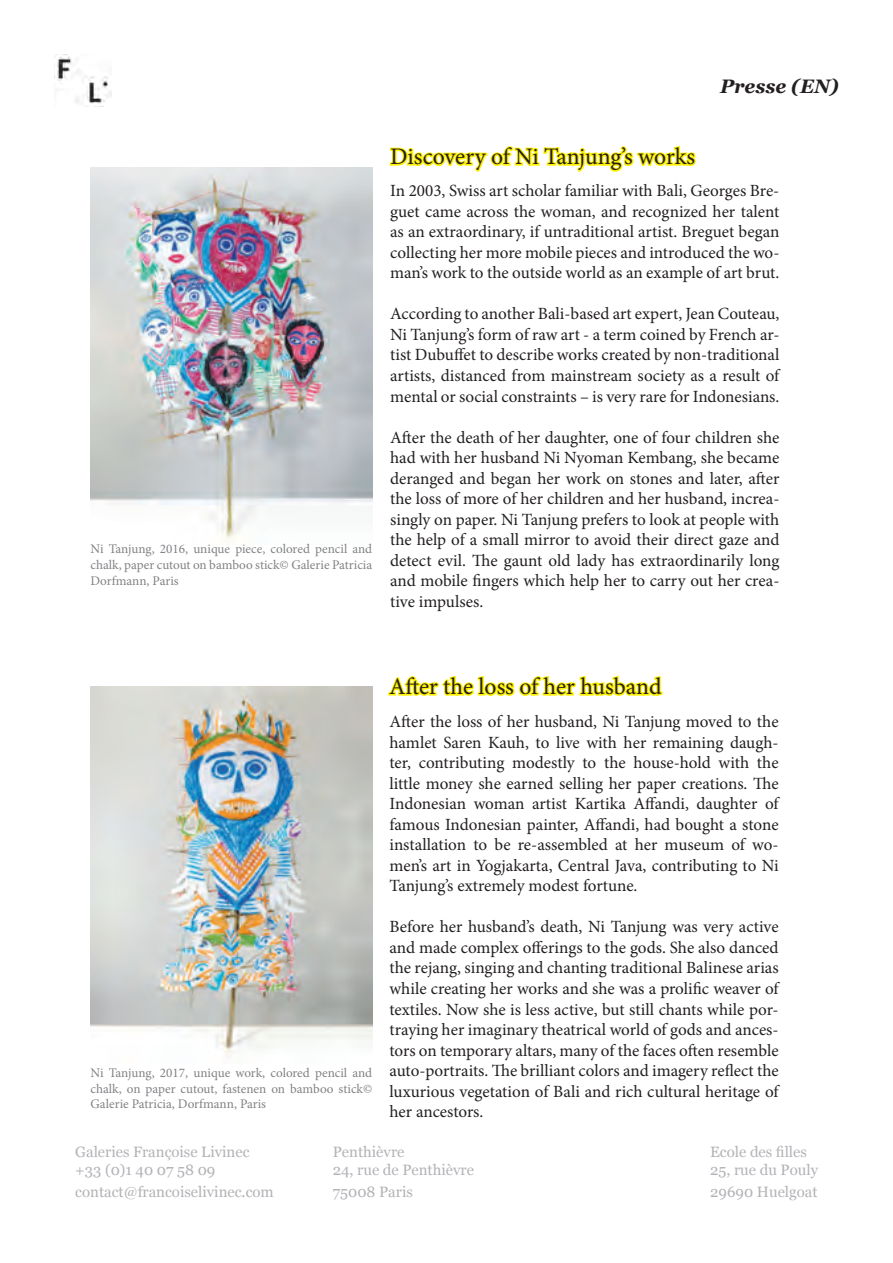
<style>
.page{position:relative;width:893px;height:1263px;background:#fff}
.page>*{position:absolute;margin:0;border:0;box-sizing:border-box;transform-origin:0 0}
.t1{font:23.7px "Minion Pro";letter-spacing:-.005em;color:#231f20}
.t2{font:italic 700 19.5px "Georgia";color:#231f20}
.t3{font:17.1px/20.5px "Minion Pro";letter-spacing:-.005em;color:#231f20;text-align:justify}
.t4{font:15px/18px "Georgia";color:#b2b3b7}
.t5{font:13.2px/15.8px "Minion Pro";color:#808285;text-align:justify}
</style>
<div class="page">
<img style="left:54px;top:54px;width:58px;height:50px">
<svg style="left:389px;top:145px;width:307px;height:27px"></svg>
<img style="left:91px;top:168px;width:281px;height:376px">
<img style="left:91px;top:687px;width:281px;height:370px">
<svg style="left:388px;top:675px;width:275px;height:22px"></svg>
<p class="t2" style="left:720px;top:73px;width:120px">Presse (EN)</p>
<p class="t5" style="left:91px;top:541px;width:283px">Ni Tanjung, 2016, unique piece, colored pencil and chalk, paper cutout on bamboo stick© Galerie Patricia Dorfmann, Paris</p>
<h1 class="t1" style="left:390px;top:141px;width:306px">Discovery of Ni Tanjung’s works</h1>
<p class="t3" style="left:390px;top:180px;width:391px">In 2003, Swiss art scholar familiar with Bali, Georges Bre&shy;guet came across the woman, and recognized her talent as an extraordinary, if untraditional artist. Breguet began collecting her more mobile pieces and introduced the wo&shy;man’s work to the outside world as an example of art brut.</p>
<p class="t3" style="left:390px;top:304px;width:391px">According to another Bali-based art expert, Jean Couteau, Ni Tanjung’s form of raw art - a term coined by French ar&shy;tist Dubuffet to describe works created by non-traditional artists, distanced from mainstream society as a result of mental or social constraints – is very rare for Indonesians.</p>
<p class="t3" style="left:390px;top:427px;width:391px">After the death of her daughter, one of four children she had with her husband Ni Nyoman Kembang, she became deranged and began her work on stones and later, after the loss of more of her children and her husband, increa&shy;singly on paper. Ni Tanjung prefers to look at people with the help of a small mirror to avoid their direct gaze and detect evil. The gaunt old lady has extraordinarily long and mobile fingers which help her to carry out her crea&shy;tive impulses.</p>
<p class="t5" style="left:91px;top:1065px;width:283px">Ni Tanjung, 2017, unique work, colored pencil and chalk, on paper cutout, fastenen on bamboo stick© Galerie Patricia, Dorfmann, Paris</p>
<h1 class="t1" style="left:389px;top:671px;width:274px">After the loss of her husband</h1>
<p class="t3" style="left:389px;top:711px;width:391px">After the loss of her husband, Ni Tanjung moved to the hamlet Saren Kauh, to live with her remaining daugh&shy;ter, contributing modestly to the house-hold with the little money she earned selling her paper creations. The Indonesian woman artist Kartika Affandi, daughter of famous Indonesian painter, Affandi, had bought a stone installation to be re-assembled at her museum of wo&shy;men’s art in Yogjakarta, Central Java, contributing to Ni Tanjung’s extremely modest fortune.</p>
<p class="t3" style="left:389px;top:917px;width:391px">Before her husband’s death, Ni Tanjung was very active and made complex offerings to the gods. She also danced the rejang, singing and chanting traditional Balinese arias while creating her works and she was a prolific weaver of textiles. Now she is less active, but still chants while por&shy;traying her imaginary theatrical world of gods and ances&shy;tors on temporary altars, many of the faces often resemble auto-portraits. The brilliant colors and imagery reflect the luxurious vegetation of Bali and rich cultural heritage of her ancestors.</p>
<p class="t4" style="left:75px;top:1143px;width:176px">Galeries Françoise Livinec +33 (0)1 40 07 58 09</p>
<p class="t4" style="left:75px;top:1183px;width:200px">contact@francoiselivinec.com</p>
<p class="t4" style="left:333px;top:1143px;width:143px">Penthièvre<br>24, rue de Penthièvre</p>
<p class="t4" style="left:333px;top:1183px;width:82px">75008 Paris</p>
<p class="t4" style="left:710px;top:1143px;width:109px">Ecole des filles<br>25, rue du Pouly</p>
<p class="t4" style="left:710px;top:1183px;width:109px">29690 Huelgoat</p>
</div>
